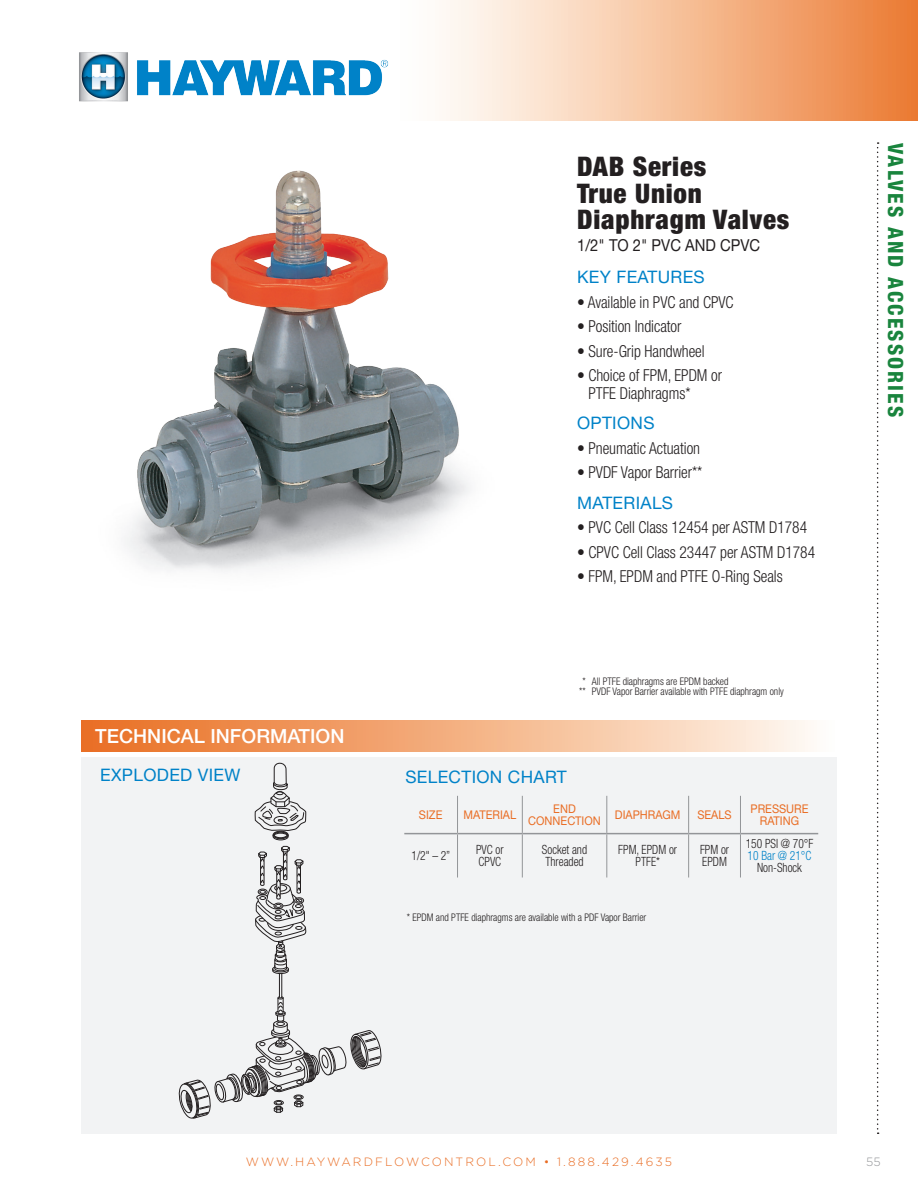
<style>
.page{position:relative;width:918px;height:1188px;background:#fff}
.page>*{position:absolute;margin:0;border:0;box-sizing:border-box;transform-origin:0 0}
.t1{font:900 condensed 27px/26.2px "Helvetica Neue LT Std";letter-spacing:.03em;color:#231f20}
.t2{font:800 condensed 21px "Helvetica Neue LT Std";letter-spacing:.1em;color:#19843d}
.t3{font:500 19.5px "Helvetica Neue LT Std";color:#fff}
.t4{font:17.25px "Helvetica Neue LT Std";letter-spacing:.02em;color:#0082c8}
.t5{font:300 condensed 16.5px/18px "Helvetica Neue LT Std";letter-spacing:-.005em;color:#231f20;scale:.94 1}
.t6{font:16.5px "Helvetica Neue LT Std";color:#231f20;scale:.9 1}
.t7{font:300 condensed 12.75px/12px "Helvetica Neue LT Std";color:#231f20;scale:.9 1}
.t8{font:300 condensed 12.75px "Helvetica Neue LT Std";color:#0082c8;scale:.9 1}
.t9{font:12px/12px "Helvetica Neue LT Std";color:#e96d24;text-align:center;scale:.92 1}
.t10{font:300 12px "Gotham";letter-spacing:.175em;color:#e96d24}
.t11{font:300 12px "Gotham";color:#939598}
.t12{font:300 condensed 10.5px/10.5px "Helvetica Neue LT Std";color:#231f20;scale:.94 1}
</style>
<div class="page">
<svg style="left:877px;top:142px;width:2px;height:992px"></svg>
<svg style="left:442px;top:0;width:476px;height:120px;background:#f6bf99"></svg>
<div style="left:81px;top:758px;width:756px;height:376px;background:#f2f3f4"></div>
<div style="left:81px;top:720px;width:756px;height:32px;background:linear-gradient(to right,#e96c1c,#fffaf2)"></div>
<img style="left:125px;top:170px;width:345px;height:401px">
<hr style="left:457px;top:796px;width:1px;height:37px;background:#939598">
<hr style="left:522px;top:796px;width:1px;height:37px;background:#939598">
<hr style="left:606px;top:796px;width:1px;height:37px;background:#939598">
<hr style="left:688px;top:796px;width:1px;height:37px;background:#939598">
<hr style="left:740px;top:796px;width:1px;height:37px;background:#939598">
<hr style="left:457px;top:834px;width:1px;height:44px;background:#939598">
<hr style="left:522px;top:834px;width:1px;height:44px;background:#939598">
<hr style="left:606px;top:834px;width:1px;height:44px;background:#939598">
<hr style="left:688px;top:834px;width:1px;height:44px;background:#939598">
<hr style="left:740px;top:834px;width:1px;height:44px;background:#939598">
<hr style="left:404px;top:833px;width:54px;height:1px;background:#939598">
<hr style="left:458px;top:833px;width:64px;height:1px;background:#939598">
<hr style="left:522px;top:833px;width:85px;height:1px;background:#939598">
<hr style="left:607px;top:833px;width:82px;height:1px;background:#939598">
<hr style="left:689px;top:833px;width:51px;height:1px;background:#939598">
<hr style="left:740px;top:833px;width:78px;height:1px;background:#939598">
<svg style="left:255px;top:762px;width:51px;height:78px"></svg>
<svg style="left:178px;top:846px;width:204px;height:273px"></svg>
<div style="left:274px;top:816px;width:13px;height:8px;border:1px solid #231f20;border-radius:50%"></div>
<img style="left:79px;top:52px;width:310px;height:50px">
<p class="t3" style="left:95px;top:725px;width:251px">TECHNICAL INFORMATION</p>
<p class="t4" style="left:100px;top:765px;width:142px">EXPLODED VIEW</p>
<h1 class="t1" style="left:577px;top:153px;width:214px">DAB Series<br>True Union<br>Diaphragm Valves</h1>
<p class="t6" style="left:577px;top:236px;width:205px">1/2" TO 2" PVC AND CPVC</p>
<p class="t4" style="left:577px;top:267px;width:129px">KEY FEATURES</p>
<p class="t5" style="left:577px;top:293px;width:168px">• Available in PVC and CPVC</p>
<p class="t5" style="left:577px;top:317px;width:113px">• Position Indicator</p>
<p class="t5" style="left:577px;top:342px;width:137px">• Sure-Grip Handwheel</p>
<p class="t5" style="left:588px;top:366px;width:144px;text-indent:-11px">• Choice of FPM, EPDM or<br>PTFE Diaphragms*</p>
<p class="t4" style="left:577px;top:413px;width:79px">OPTIONS</p>
<p class="t5" style="left:577px;top:439px;width:132px">• Pneumatic Actuation</p>
<p class="t5" style="left:577px;top:463px;width:135px">• PVDF Vapor Barrier**</p>
<p class="t4" style="left:577px;top:492px;width:98px">MATERIALS</p>
<p class="t5" style="left:577px;top:518px;width:246px">• PVC Cell Class 12454 per ASTM D1784</p>
<p class="t5" style="left:577px;top:543px;width:255px">• CPVC Cell Class 23447 per ASTM D1784</p>
<p class="t5" style="left:577px;top:567px;width:220px">• FPM, EPDM and PTFE O-Ring Seals</p>
<p class="t12" style="left:579px;top:675px;width:219px;text-indent:3px">* All PTFE diaphragms are EPDM backed<br>** PVDF Vapor Barrier available with PTFE diaphragm only</p>
<p class="t4" style="left:405px;top:766px;width:163px">SELECTION CHART</p>
<p class="t9" style="left:419px;top:808px;width:27px">SIZE</p>
<p class="t9" style="left:464px;top:808px;width:59px">MATERIAL</p>
<p class="t9" style="left:528px;top:802px;width:80px">END<br>CONNECTION</p>
<p class="t9" style="left:615px;top:808px;width:73px">DIAPHRAGM</p>
<p class="t9" style="left:697px;top:808px;width:39px">SEALS</p>
<p class="t9" style="left:751px;top:802px;width:65px">PRESSURE<br>RATING</p>
<p class="t7" style="left:412px;top:850px;width:45px">1/2" – 2”</p>
<p class="t7" style="left:476px;top:844px;width:32px">PVC or<br>CPVC</p>
<p class="t7" style="left:542px;top:844px;width:52px">Socket and<br>Threaded</p>
<p class="t7" style="left:618px;top:844px;width:67px;text-align:center">FPM, EPDM or<br>PTFE*</p>
<p class="t7" style="left:700px;top:844px;width:34px">FPM or<br>EPDM</p>
<p class="t7" style="left:746px;top:838px;width:77px">150 PSI @ 70°F</p>
<p class="t8" style="left:748px;top:849px;width:72px">10 Bar @ 21°C</p>
<p class="t7" style="left:757px;top:862px;width:51px">Non-Shock</p>
<p class="t12" style="left:407px;top:912px;width:256px">* EPDM and PTFE diaphragms are available with a PDF Vapor Barrier</p>
<p class="t2" style="left:909px;top:143px;width:276px;rotate:90deg">VALVES AND ACCESSORIES</p>
<p class="t10" style="left:246px;top:1154px;width:428px">WWW.HAYWARDFLOWCONTROL.COM • 1.888.429.4635</p>
<p class="t11" style="left:866px;top:1154px;width:16px">55</p>
</div>
